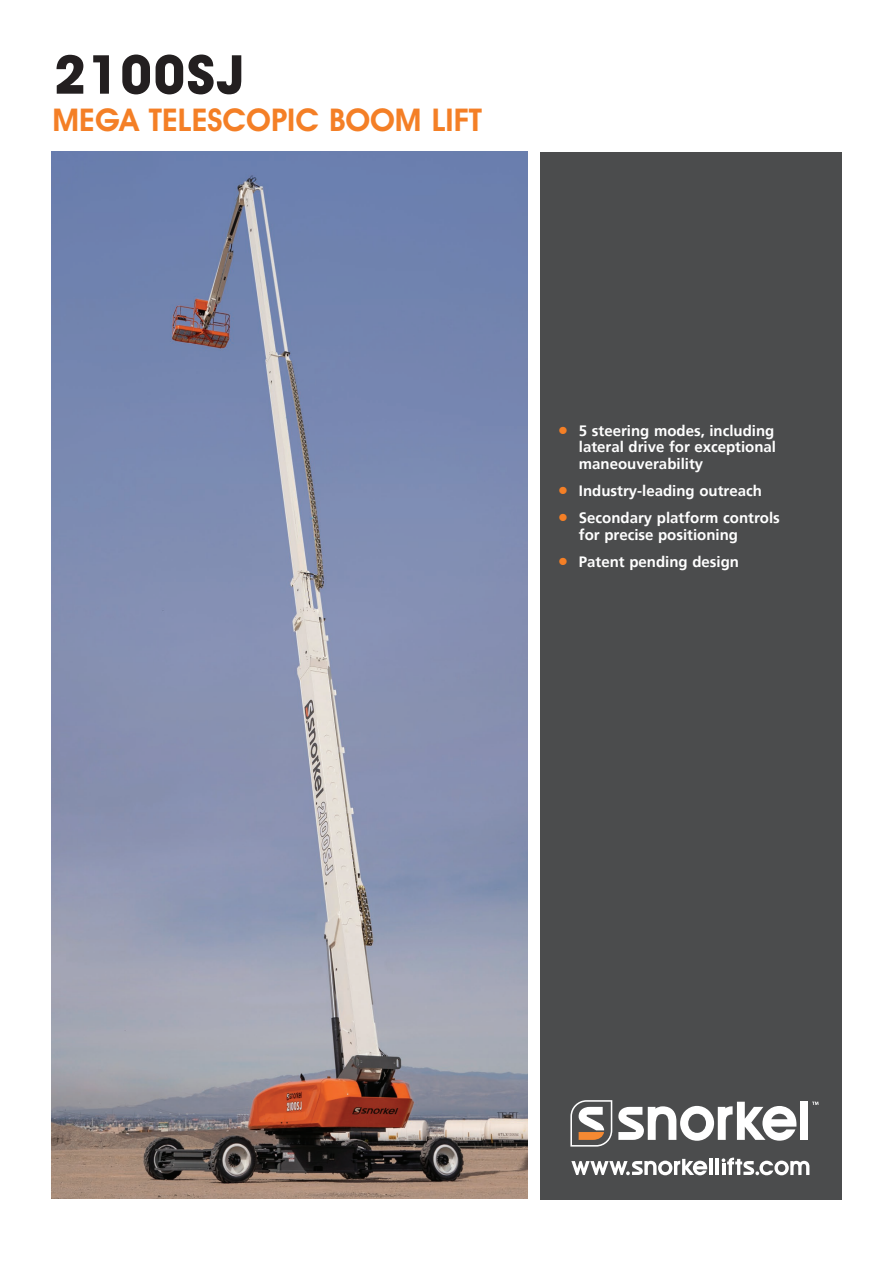
<style>
.page{position:relative;width:893px;height:1263px;background:#fff}
.page>*{position:absolute;margin:0;border:0;box-sizing:border-box;transform-origin:0 0}
.t1{font:700 54px "Avant Garde IT Cby BT";letter-spacing:.02em;color:#231f20}
.t2{font:600 31.5px "Avant Garde IT Cby BT";color:#f47f26}
.t3{font:700 15px/16.5px "Frutiger";color:#fff;text-align:justify}
.s1{font-size:21px;color:#f47f26}
</style>
<div class="page">
<div style="left:540px;top:152px;width:301px;height:1047px;background:#4b4c4d"></div>
<hr style="left:709px;top:1159px;width:3px;height:16px;background:#fff">
<hr style="left:716px;top:1159px;width:3px;height:16px;background:#fff">
<svg style="left:571px;top:1159px;width:136px;height:16px"></svg>
<svg style="left:722px;top:1157px;width:87px;height:18px"></svg>
<svg style="left:812px;top:1102px;width:6px;height:3px"></svg>
<div style="left:800px;top:1102px;width:8px;height:38px;background:#fff"></div>
<svg style="left:618px;top:1102px;width:178px;height:39px"></svg>
<svg style="left:570px;top:1100px;width:42px;height:46px"></svg>
<img style="left:52px;top:151px;width:476px;height:1047px">
<p class="t1" style="left:54px;top:42px;width:192px">2100SJ</p>
<p class="t2" style="left:53px;top:101px;width:431px">MEGA TELESCOPIC BOOM LIFT</p>
<p class="t3" style="left:579px;top:422px;width:199px;text-indent:-21px"><span class="s1">•</span> 5 steering modes, including lateral drive for exceptional maneouverability</p>
<p class="t3" style="left:558px;top:483px;width:206px"><span class="s1">•</span> Industry-leading outreach</p>
<p class="t3" style="left:579px;top:510px;width:202px;text-indent:-21px"><span class="s1">•</span> Secondary platform controls for precise positioning</p>
<p class="t3" style="left:558px;top:553px;width:183px"><span class="s1">•</span> Patent pending design</p>
</div>
